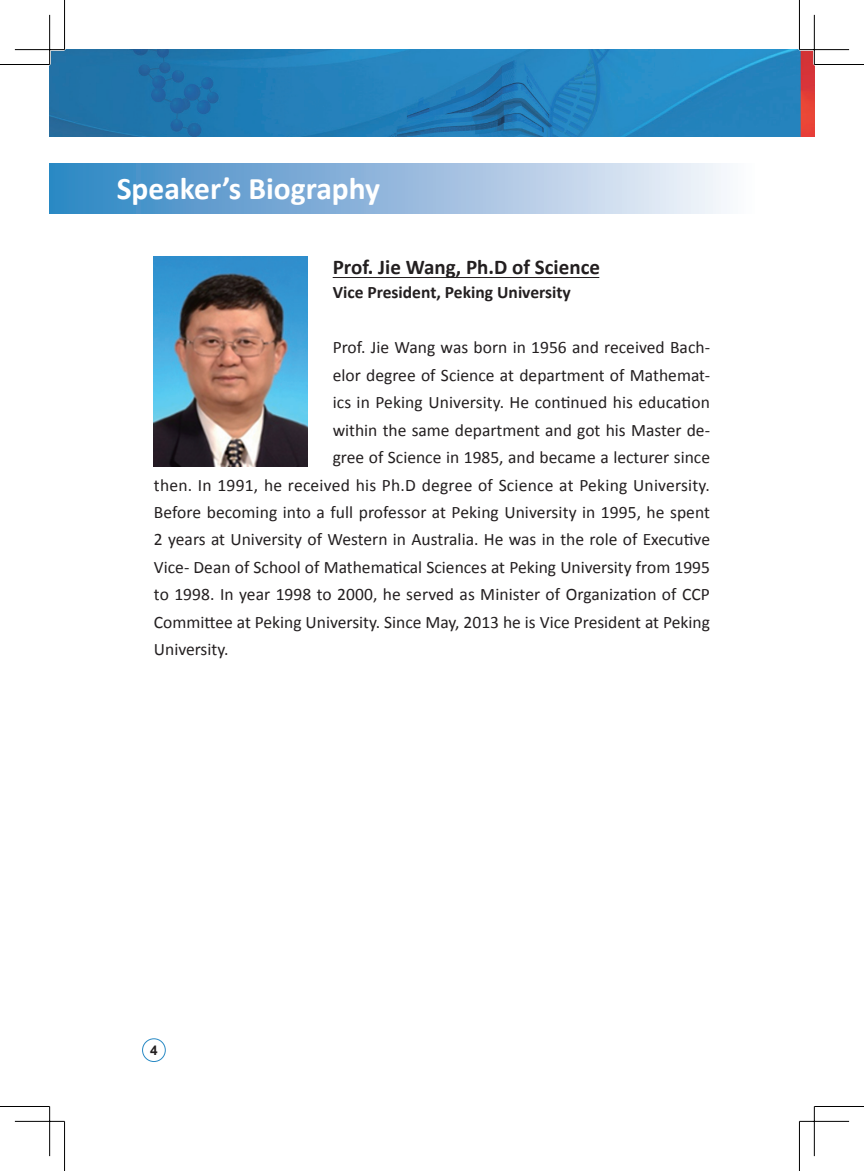
<style>
.page{position:relative;width:864px;height:1171px;background:#fff}
.page>*{position:absolute;margin:0;border:0;box-sizing:border-box;transform-origin:0 0}
.t1{font:700 31.5px "Calibri";color:#fff}
.t2{font:700 21px "Calibri";color:#231f20}
.t3{font:17.5px "Calibri";color:#231f20}
.t4{font:700 17.5px "Calibri";color:#231f20}
.t5{font:700 13.47px "Arial";color:#231f20}
</style>
<div class="page">
<img style="left:50px;top:50px;width:764px;height:86px">
<div style="left:142px;top:1038px;width:24px;height:24px;border:1px solid #2889c4;border-radius:50%"></div>
<div style="left:50px;top:164px;width:749px;height:49px;background:linear-gradient(to right,#2f82c1,#fff)"></div>
<hr style="left:332px;top:277px;width:267px;height:1px;background:#231f20">
<img style="left:154px;top:256px;width:154px;height:210px">
<hr style="left:15px;top:48px;width:49px;height:3px;background:#fff">
<hr style="left:799px;top:48px;width:49px;height:3px;background:#fff">
<hr style="left:48px;top:15px;width:3px;height:49px;background:#fff">
<hr style="left:812px;top:15px;width:3px;height:49px;background:#fff">
<hr style="left:0;top:64px;width:50px;height:1px;background:#000">
<hr style="left:814px;top:64px;width:49px;height:1px;background:#000">
<hr style="left:0;top:1106px;width:50px;height:1px;background:#000">
<hr style="left:814px;top:1106px;width:49px;height:1px;background:#000">
<hr style="left:64px;top:0;width:1px;height:50px;background:#000">
<hr style="left:64px;top:1121px;width:1px;height:50px;background:#000">
<hr style="left:798px;top:0;width:1px;height:50px;background:#000">
<hr style="left:798px;top:1121px;width:1px;height:50px;background:#000">
<hr style="left:15px;top:49px;width:49px;height:1px;background:#000">
<hr style="left:799px;top:49px;width:49px;height:1px;background:#000">
<hr style="left:15px;top:1121px;width:49px;height:1px;background:#000">
<hr style="left:799px;top:1121px;width:49px;height:1px;background:#000">
<hr style="left:49px;top:15px;width:1px;height:49px;background:#000">
<hr style="left:49px;top:1106px;width:1px;height:50px;background:#000">
<hr style="left:813px;top:15px;width:1px;height:49px;background:#000">
<hr style="left:813px;top:1106px;width:1px;height:50px;background:#000">
<h1 class="t1" style="left:117px;top:168px;width:265px">Speaker’s Biography</h1>
<p class="t2" style="left:332px;top:253px;width:269px">Prof. Jie Wang, Ph.D of Science</p>
<p class="t4" style="left:332px;top:281px;width:240px">Vice President, Peking University</p>
<p class="t3" style="left:332px;top:336px;width:378px">Prof. Jie Wang was born in 1956 and received Bach-</p>
<p class="t3" style="left:332px;top:364px;width:379px">elor degree of Science at department of Mathemat-</p>
<p class="t3" style="left:332px;top:391px;width:378px">ics in Peking University. He continued his education</p>
<p class="t3" style="left:332px;top:419px;width:378px">within the same department and got his Master de-</p>
<p class="t3" style="left:332px;top:446px;width:379px">gree of Science in 1985, and became a lecturer since</p>
<p class="t3" style="left:154px;top:474px;width:557px">then. In 1991, he received his Ph.D degree of Science at Peking University.</p>
<p class="t3" style="left:154px;top:501px;width:557px">Before becoming into a full professor at Peking University in 1995, he spent</p>
<p class="t3" style="left:154px;top:528px;width:557px">2 years at University of Western in Australia. He was in the role of Executive</p>
<p class="t3" style="left:154px;top:556px;width:557px">Vice- Dean of School of Mathematical Sciences at Peking University from 1995</p>
<p class="t3" style="left:154px;top:583px;width:557px">to 1998. In year 1998 to 2000, he served as Minister of Organization of CCP</p>
<p class="t3" style="left:154px;top:611px;width:557px">Committee at Peking University. Since May, 2013 he is Vice President at Peking</p>
<p class="t3" style="left:154px;top:638px;width:76px">University.</p>
<p class="t5" style="left:150px;top:1041px;width:9px">4</p>
</div>
